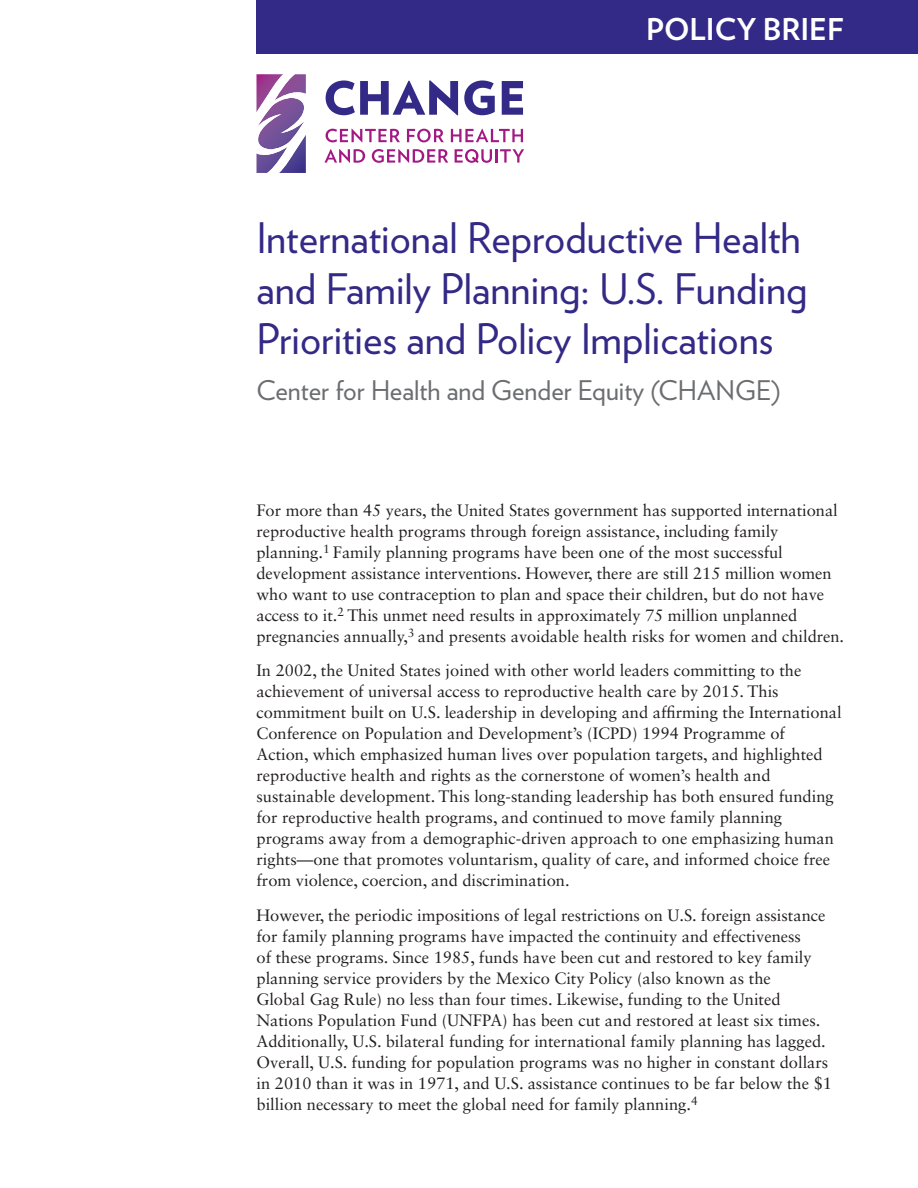
<style>
.page{position:relative;width:918px;height:1188px;background:#fff}
.page>*{position:absolute;margin:0;border:0;box-sizing:border-box;transform-origin:0 0}
.t1{font:42px/50.4px "Verlag";color:#332986}
.Default_body_text_st{font:700 30px "Verlag";color:#fff}
.t2{font:27px "Verlag";color:#6c6d70}
.Default_body_text_st-2{font:16.5px/21px "Sabon LT Std";color:#231f20}
</style>
<div class="page">
<div style="left:256px;top:0;width:662px;height:54px;background:#332986"></div>
<svg style="left:326px;top:80px;width:197px;height:35px"></svg>
<svg style="left:326px;top:129px;width:74px;height:13px"></svg>
<svg style="left:407px;top:129px;width:37px;height:13px"></svg>
<svg style="left:451px;top:129px;width:72px;height:13px"></svg>
<svg style="left:324px;top:149px;width:41px;height:14px"></svg>
<svg style="left:372px;top:149px;width:76px;height:14px"></svg>
<svg style="left:455px;top:149px;width:37px;height:14px"></svg>
<hr style="left:495px;top:149px;width:3px;height:14px;background:#a31984">
<svg style="left:500px;top:149px;width:24px;height:14px"></svg>
<svg style="left:256px;top:74px;width:50px;height:99px"></svg>
<p class="Default_body_text_st" style="left:646px;top:6px;width:199px">POLICY BRIEF</p>
<p class="t1" style="left:256px;top:211px;width:553px">International Reproductive Health and Family Planning: U.S. Funding<br>Priorities and Policy Implications</p>
<p class="t2" style="left:256px;top:370px;width:526px">Center for Health and Gender Equity (CHANGE)</p>
<p class="Default_body_text_st-2" style="left:256px;top:499px;width:589px">For more than 45 years, the United States government has supported international reproductive health programs through foreign assistance, including family planning.<sup>1</sup> Family planning programs have been one of the most successful development assistance interventions. However, there are still 215 million women who want to use contraception to plan and space their children, but do not have access to it.<sup>2</sup> This unmet need results in approximately 75 million unplanned pregnancies annually,<sup>3</sup> and presents avoidable health risks for women and children.</p>
<p class="Default_body_text_st-2" style="left:256px;top:660px;width:587px">In 2002, the United States joined with other world leaders committing to the achievement of universal access to reproductive health care by 2015. This commitment built on U.S. leadership in developing and affirming the International Conference on Population and Development’s (ICPD) 1994 Programme of<br>Action, which emphasized human lives over population targets, and highlighted reproductive health and rights as the cornerstone of women’s health and sustainable development. This long-standing leadership has both ensured funding for reproductive health programs, and continued to move family planning programs away from a demographic-driven approach to one emphasizing human rights—one that promotes voluntarism, quality of care, and informed choice free from violence, coercion, and discrimination.</p>
<p class="Default_body_text_st-2" style="left:256px;top:904px;width:577px">However, the periodic impositions of legal restrictions on U.S. foreign assistance for family planning programs have impacted the continuity and effectiveness<br>of these programs. Since 1985, funds have been cut and restored to key family planning service providers by the Mexico City Policy (also known as the<br>Global Gag Rule) no less than four times. Likewise, funding to the United Nations Population Fund (UNFPA) has been cut and restored at least six times.<br>Additionally, U.S. bilateral funding for international family planning has lagged.<br>Overall, U.S. funding for population programs was no higher in constant dollars in 2010 than it was in 1971, and U.S. assistance continues to be far below the $1 billion necessary to meet the global need for family planning.<sup>4</sup></p>
</div>
